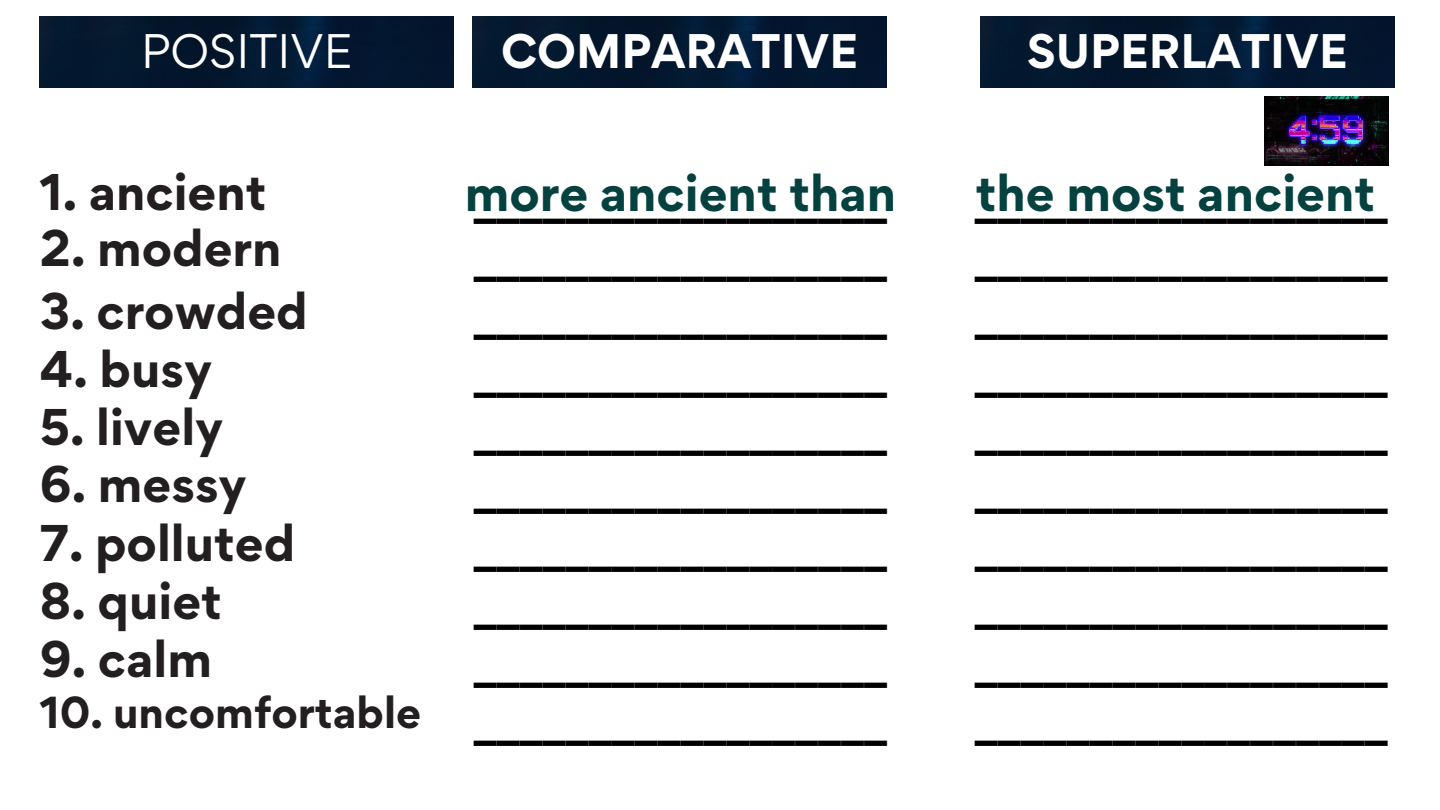
<style>
.page{position:relative;width:1440px;height:810px;background:#fff}
.page>*{position:absolute;margin:0;border:0;box-sizing:border-box;transform-origin:0 0}
.t1{font:700 46px "Gordita";color:#231f20}
.t2{font:700 46px "Gordita";color:#05413f}
.t3{font:700 43.3px "Gordita";color:#fff}
.t4{font:43.3px "Gordita";color:#fff}
.t5{font:700 41.5px/58px "Gordita";color:#000;text-align:justify}
.t6{font:700 40px "Gordita";color:#231f20}
</style>
<div class="page">
<img style="left:40px;top:16px;width:413px;height:72px">
<img style="left:473px;top:16px;width:413px;height:72px">
<img style="left:981px;top:16px;width:413px;height:72px">
<img style="left:1265px;top:96px;width:124px;height:70px">
<p class="t4" style="left:141px;top:22px;width:213px">POSITIVE</p>
<p class="t3" style="left:501px;top:22px;width:359px">COMPARATIVE</p>
<p class="t3" style="left:1028px;top:22px;width:322px">SUPERLATIVE</p>
<p class="t1" style="left:40px;top:161px;width:228px">1. ancient</p>
<p class="t1" style="left:40px;top:217px;width:243px">2. modern</p>
<p class="t1" style="left:40px;top:280px;width:269px">3. crowded</p>
<p class="t1" style="left:40px;top:338px;width:174px">4. busy</p>
<p class="t1" style="left:40px;top:396px;width:185px">5. lively</p>
<p class="t1" style="left:40px;top:453px;width:208px">6. messy</p>
<p class="t1" style="left:40px;top:512px;width:257px">7. polluted</p>
<p class="t1" style="left:40px;top:570px;width:184px">8. quiet</p>
<p class="t1" style="left:40px;top:628px;width:174px">9. calm</p>
<p class="t6" style="left:40px;top:685px;width:383px">10. uncomfortable</p>
<p class="t2" style="left:465px;top:162px;width:433px">more ancient than</p>
<p class="t2" style="left:976px;top:162px;width:401px">the most ancient</p>
<p class="t5" style="left:474px;top:170px;width:415px">__________________ __________________ __________________ __________________ __________________ __________________ __________________ __________________ __________________ __________________</p>
<p class="t5" style="left:975px;top:170px;width:415px">__________________ __________________ __________________ __________________ __________________ __________________ __________________ __________________ __________________ __________________</p>
</div>
